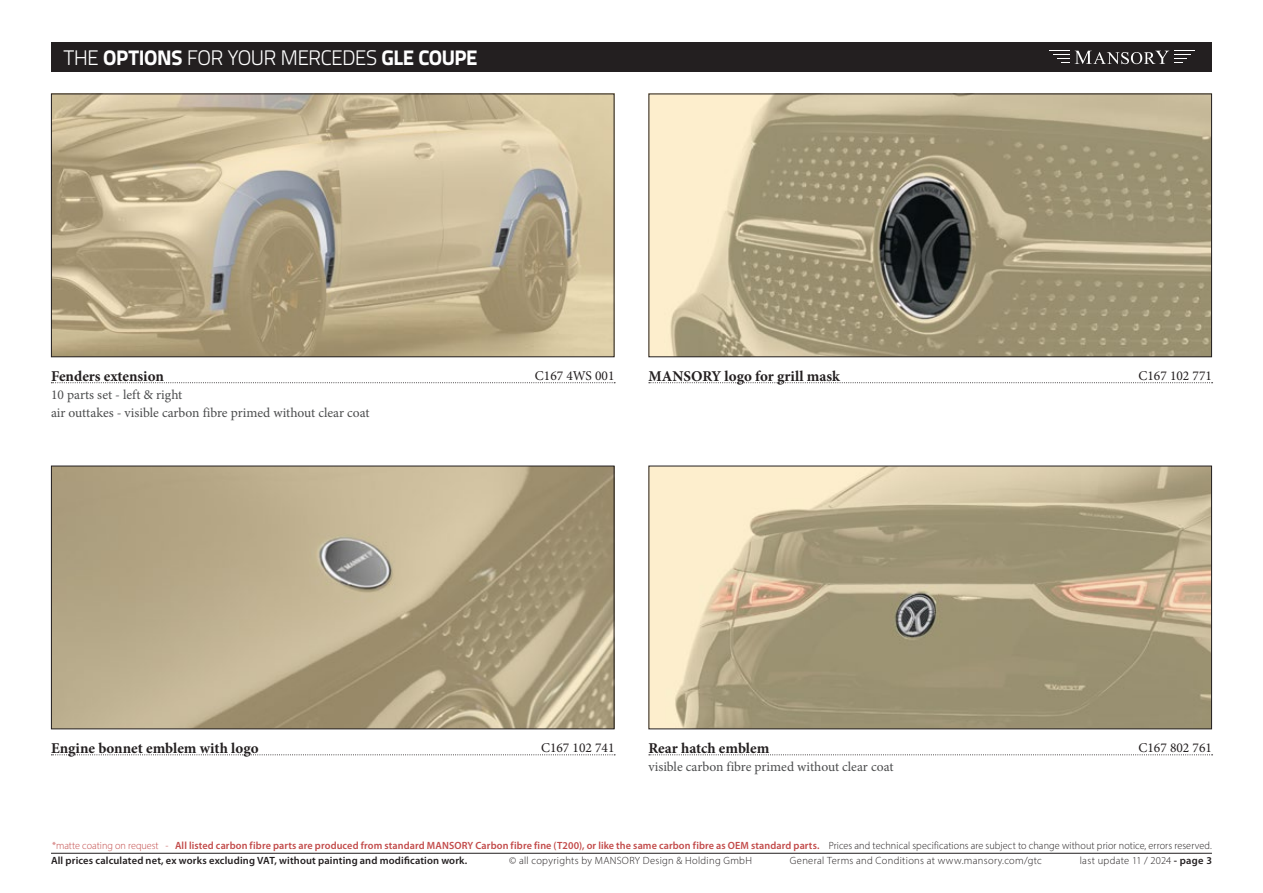
<style>
.page{position:relative;width:1263px;height:893px;background:#fff}
.page>*{position:absolute;margin:0;border:0;box-sizing:border-box;transform-origin:0 0}
.t1{font:300 21px "Titillium Text 22 L";letter-spacing:-.035em;color:#fff}
.name_of_product{font:700 15px "Minion Pro";color:#231f20}
.description{font:13.5px "Minion Pro";color:#4b4c4d}
.NR{font:13.5px "Minion Pro";color:#231f20}
.name_of_product-2{font:13.5px "Minion Pro";letter-spacing:-.005em;color:#4b4c4d}
.t2{font:600 10.5px/15px "Myriad Pro";letter-spacing:.015em;color:#c24a49}
.t3{font:300 10.5px "Myriad Pro";letter-spacing:.03em;color:#231f20}
.s1{font-weight:800}
.s2{font-weight:300}
.s3{font-weight:300;color:#231f20}
.s4{color:#231f20}
.s5{font-weight:600}
</style>
<div class="page">
<div style="left:51px;top:43px;width:1161px;height:29px;background:#231f20"></div>
<svg style="left:1053px;top:54px;width:16px;height:9px"></svg>
<svg style="left:1075px;top:51px;width:116px;height:13px"></svg>
<hr style="left:51px;top:853px;width:1161px;height:1px;background:#231f20">
<img style="left:53px;top:468px;width:559px;height:259px">
<div style="left:51px;top:466px;width:563px;height:263px;border:1px solid #231f20"></div>
<img style="left:650px;top:96px;width:560px;height:259px">
<div style="left:648px;top:94px;width:564px;height:263px;border:1px solid #231f20"></div>
<img style="left:53px;top:96px;width:559px;height:259px">
<div style="left:51px;top:94px;width:563px;height:263px;border:1px solid #231f20"></div>
<svg style="left:51px;top:754px;width:564px;height:1px"></svg>
<svg style="left:649px;top:382px;width:563px;height:1px"></svg>
<svg style="left:51px;top:382px;width:564px;height:1px"></svg>
<img style="left:650px;top:468px;width:560px;height:259px">
<div style="left:648px;top:466px;width:564px;height:263px;border:1px solid #231f20"></div>
<svg style="left:649px;top:754px;width:563px;height:1px"></svg>
<h1 class="t1" style="left:64px;top:43px;width:415px">THE <span class="s1">OPTIONS</span> FOR YOUR MERCEDES <span class="s1">GLE COUPE</span></h1>
<p class="name_of_product" style="left:51px;top:365px;width:114px">Fenders extension</p>
<p class="name_of_product" style="left:648px;top:365px;width:193px">MANSORY logo for grill mask</p>
<p class="description" style="left:51px;top:385px;width:133px">10 parts set - left &amp; right</p>
<p class="description" style="left:51px;top:403px;width:320px">air outtakes - visible carbon fibre primed without clear coat</p>
<p class="NR" style="left:535px;top:366px;width:81px">C167 4WS 001</p>
<p class="NR" style="left:1138px;top:366px;width:75px">C167 102 771</p>
<p class="name_of_product" style="left:51px;top:738px;width:209px">Engine bonnet emblem with logo</p>
<p class="NR" style="left:541px;top:738px;width:75px">C167 102 741</p>
<p class="name_of_product" style="left:648px;top:738px;width:122px">Rear hatch emblem</p>
<p class="NR" style="left:1138px;top:738px;width:75px">C167 802 761</p>
<p class="name_of_product-2" style="left:648px;top:758px;width:246px">visible carbon fibre primed without clear coat</p>
<p class="t2" style="left:51px;top:837px;width:1162px"><span class="s2">*matte coating on request -</span> All listed carbon fibre parts are produced from standard MANSORY Carbon fibre fine (T200), or like the same carbon fibre as OEM standard parts. <span class="s3">Prices and technical specifications are subject to change without prior notice, errors reserved.<br></span><span class="s4">All prices calculated net, ex works excluding VAT, without painting and modification work.</span></p>
<p class="t3" style="left:509px;top:854px;width:244px">© all copyrights by MANSORY Design &amp; Holding GmbH</p>
<p class="t3" style="left:790px;top:854px;width:253px">General Terms and Conditions at www.mansory.com/gtc</p>
<p class="t3" style="left:1080px;top:854px;width:134px">last update 11 / 2024 <span class="s5">- page 3</span></p>
</div>
